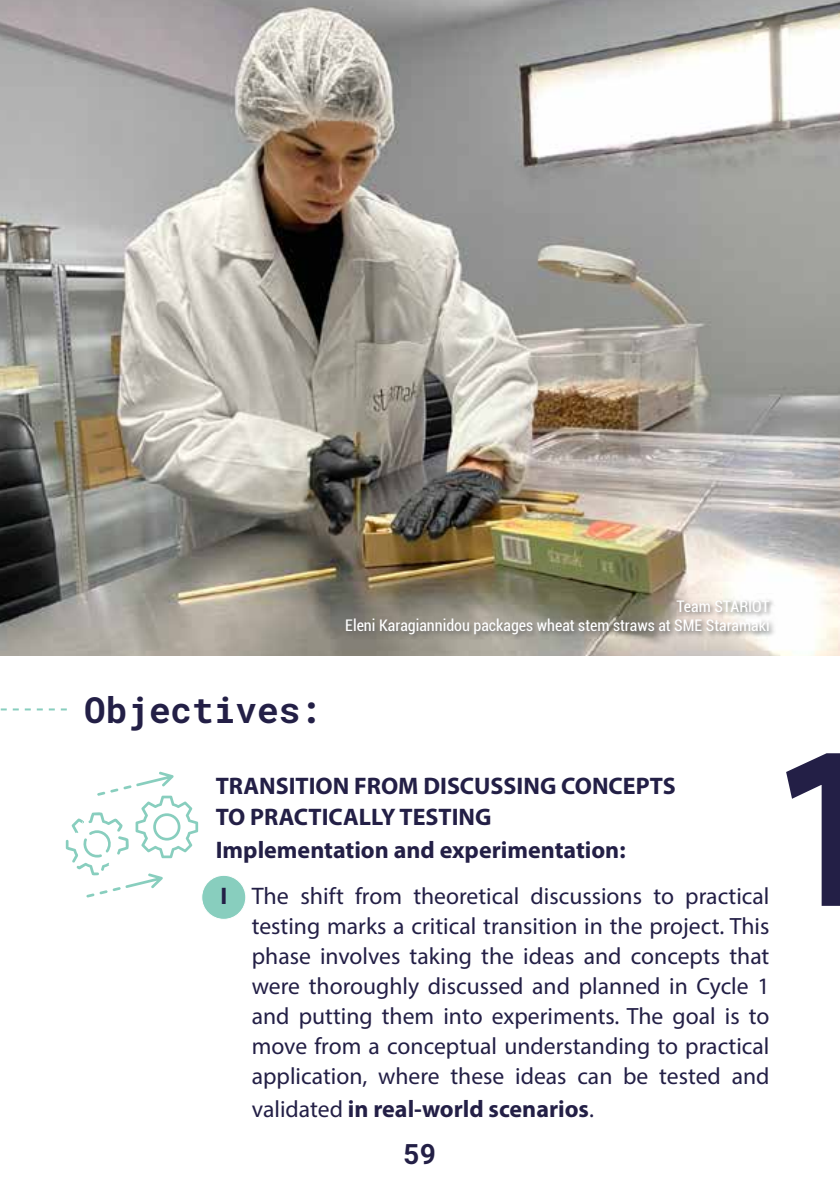
<style>
.page{position:relative;width:840px;height:1191px;background:#fff}
.page>*{position:absolute;margin:0;border:0;box-sizing:border-box;transform-origin:0 0}
.t1{font:700 234.8px "Myriad Pro";color:#231f46}
.t2{font:36px "Roboto Mono";color:#231f46}
.t3{font:28px "Roboto Mono";color:#231f46}
.t4{font:700 24px/32px "Myriad Pro";color:#231f46}
.t5{font:23.6px/30px "Myriad Pro";color:#231f46;text-align:justify}
.t6{font:condensed 16px/19.2px "Roboto";color:#fff;text-align:right}
.s1{font-weight:700;font-size:24px}
.s2{font-size:24px}
.s3{font-weight:400;font-size:23.6px}
</style>
<div class="page">
<div style="left:202px;top:875px;width:44px;height:44px;background:#88cebe;border-radius:50%"></div>
<div style="left:201px;top:875px;width:45px;height:44px;border:1px solid #fff;border-radius:50%"></div>
<img style="left:0;top:0;width:839px;height:655px">
<img style="left:341px;top:593px;width:436px;height:50px">
<svg style="left:66px;top:771px;width:132px;height:126px"></svg>
<svg style="left:0;top:708px;width:67px;height:2px"></svg>
<p class="t6" style="left:345px;top:596px;width:426px">Team STARIOT<br>Eleni Karagiannidou packages wheat stem straws at SME Staramaki</p>
<h2 class="t2" style="left:84px;top:685px;width:239px">Objectives:</h2>
<p class="t4" style="left:216px;top:769px;width:461px">TRANSITION FROM DISCUSSING CONCEPTS<br>TO PRACTICALLY TESTING<br>Implementation and experimentation:</p>
<p class="t5" style="left:251px;top:880px;width:519px;text-indent:-31px"><span class="s1">I</span> <span class="s2">The shi</span>ft from theoretical discussions to practical testing marks a critical transition in the project. This phase involves taking the ideas and concepts that were thoroughly discussed and planned in Cycle 1 and putting them into experiments. The goal is to move from a conceptual understanding to practical application, where these ideas can be tested and</p>
<p class="t4" style="left:251px;top:1092px;width:343px"><span class="s3">validated</span> in real-world scenarios<span class="s3">.</span></p>
<p class="t3" style="left:403px;top:1134px;width:35px">59</p>
<h1 class="t1" style="left:765px;top:673px;width:132px">1</h1>
</div>
